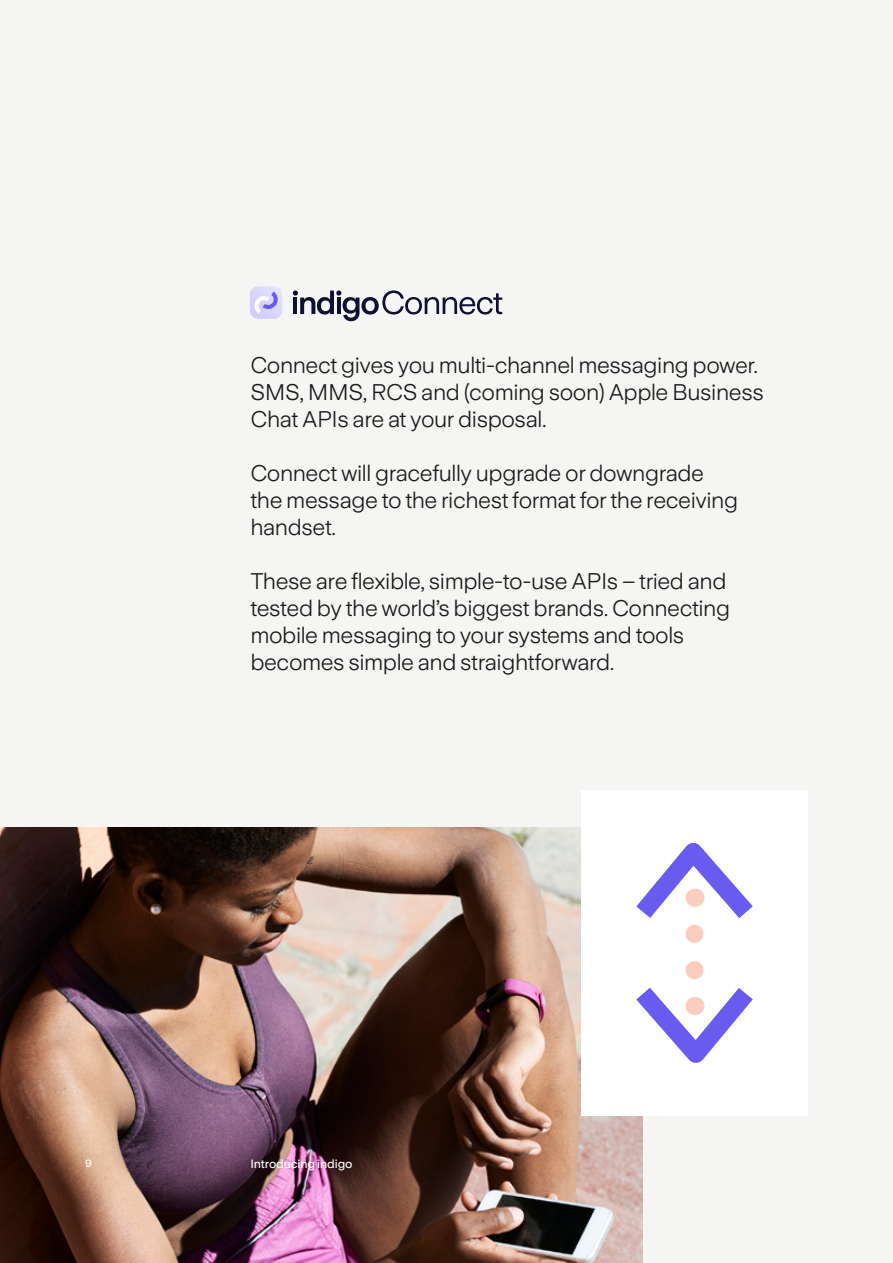
<style>
.page{position:relative;width:893px;height:1263px;background:#f5f5f3}
.page>*{position:absolute;margin:0;border:0;box-sizing:border-box;transform-origin:0 0}
.Large_body_15_18{font:22.5px/27px "Universal Sans 400";letter-spacing:-.02em;color:#1a1a1a}
.t1{font:12px "Universal Sans 600";letter-spacing:-.01em;color:#fff}
.t2{font:10.5px "Universal Sans 600";color:#fff}
</style>
<div class="page">
<img style="left:0;top:828px;width:643px;height:435px">
<svg style="left:293px;top:290px;width:209px;height:31px"></svg>
<svg style="left:250px;top:286px;width:32px;height:33px"></svg>
<div style="left:581px;top:790px;width:227px;height:326px;background:#fff"></div>
<svg style="left:636px;top:843px;width:117px;height:220px"></svg>
<p class="Large_body_15_18" style="left:250px;top:352px;width:515px">Connect gives you multi-channel messaging power.<br>SMS, MMS, RCS and (coming soon) Apple Business<br>Chat APIs are at your disposal.</p>
<p class="Large_body_15_18" style="left:250px;top:460px;width:489px">Connect will gracefully upgrade or downgrade the message to the richest format for the receiving handset.</p>
<p class="Large_body_15_18" style="left:250px;top:568px;width:481px">These are flexible, simple-to-use APIs – tried and tested by the world’s biggest brands. Connecting mobile messaging to your systems and tools becomes simple and straightforward.</p>
<p class="t2" style="left:85px;top:1157px;width:8px">9</p>
<p class="t1" style="left:250px;top:1157px;width:104px">Introducing indigo</p>
</div>
